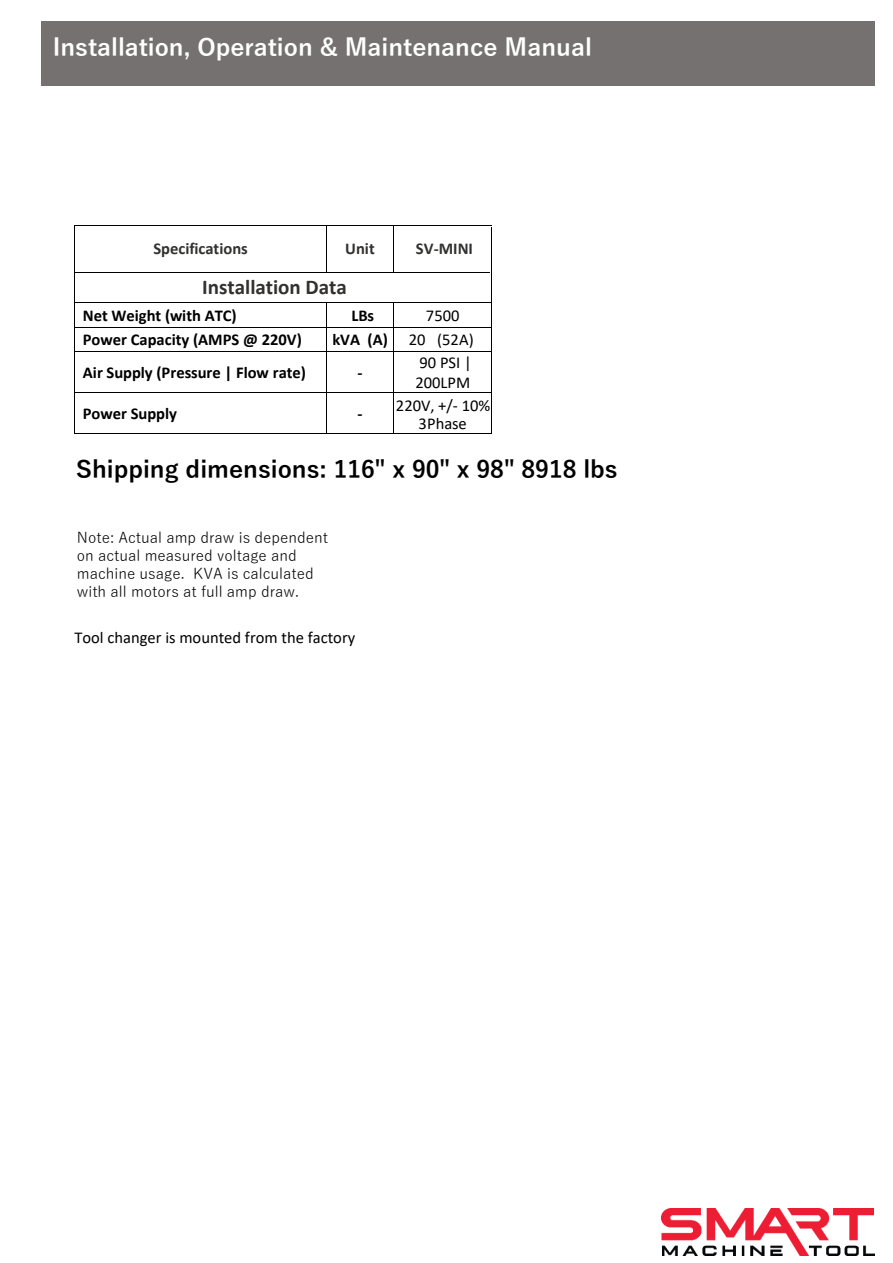
<style>
.page{position:relative;width:893px;height:1263px;background:#fff}
.page>*{position:absolute;margin:0;border:0;box-sizing:border-box;transform-origin:0 0}
.t1{font:700 24px "Yu Gothic";color:#fff}
.t2{font:700 24px "Yu Gothic";color:#000}
.t3{font:700 21px "Calibri";color:#323130}
.t4{font:700 16.5px "Calibri";color:#000}
.t5{font:16.5px/20.2px "Calibri";color:#000}
.t6{font:700 16.5px "Calibri";color:#323130}
.t7{font:15px/18px "Yu Gothic";color:#000}
</style>
<div class="page">
<img style="left:662px;top:1209px;width:213px;height:46px">
<div style="left:41px;top:22px;width:833px;height:64px;background:#767171"></div>
<hr style="left:75px;top:225px;width:251px;height:1px;background:#000">
<hr style="left:327px;top:225px;width:66px;height:1px;background:#000">
<hr style="left:394px;top:225px;width:98px;height:1px;background:#000">
<hr style="left:74px;top:225px;width:1px;height:47px;background:#000">
<hr style="left:326px;top:225px;width:1px;height:47px;background:#000">
<hr style="left:393px;top:225px;width:1px;height:47px;background:#000">
<hr style="left:75px;top:272px;width:119px;height:1px;background:#000">
<hr style="left:194px;top:272px;width:132px;height:1px;background:#000">
<hr style="left:327px;top:272px;width:66px;height:1px;background:#000">
<hr style="left:394px;top:272px;width:96px;height:1px;background:#000">
<hr style="left:74px;top:272px;width:1px;height:30px;background:#000">
<hr style="left:75px;top:303px;width:251px;height:1px;background:#000">
<hr style="left:327px;top:303px;width:66px;height:1px;background:#000">
<hr style="left:394px;top:303px;width:98px;height:1px;background:#000">
<hr style="left:75px;top:327px;width:251px;height:1px;background:#000">
<hr style="left:327px;top:327px;width:66px;height:1px;background:#000">
<hr style="left:394px;top:327px;width:98px;height:1px;background:#000">
<svg style="left:74px;top:303px;width:1px;height:49px"></svg>
<hr style="left:75px;top:351px;width:251px;height:1px;background:#000">
<svg style="left:326px;top:303px;width:1px;height:49px"></svg>
<hr style="left:327px;top:351px;width:66px;height:1px;background:#000">
<svg style="left:393px;top:303px;width:1px;height:49px"></svg>
<hr style="left:394px;top:351px;width:98px;height:1px;background:#000">
<hr style="left:74px;top:352px;width:1px;height:40px;background:#000">
<hr style="left:326px;top:352px;width:1px;height:40px;background:#000">
<hr style="left:393px;top:352px;width:1px;height:40px;background:#000">
<hr style="left:75px;top:392px;width:251px;height:1px;background:#000">
<hr style="left:327px;top:392px;width:66px;height:1px;background:#000">
<hr style="left:394px;top:392px;width:98px;height:1px;background:#000">
<hr style="left:74px;top:393px;width:1px;height:41px;background:#000">
<hr style="left:75px;top:434px;width:251px;height:1px;background:#000">
<hr style="left:326px;top:393px;width:1px;height:41px;background:#000">
<hr style="left:327px;top:434px;width:66px;height:1px;background:#000">
<hr style="left:393px;top:393px;width:1px;height:41px;background:#000">
<hr style="left:394px;top:434px;width:98px;height:1px;background:#000">
<hr style="left:491px;top:228px;width:1px;height:205px;background:#000">
<h1 class="t1" style="left:53px;top:35px;width:541px">Installation, Operation &amp; Maintenance Manual</h1>
<p class="t6" style="left:153px;top:242px;width:96px">Specifications</p>
<p class="t6" style="left:345px;top:242px;width:31px">Unit</p>
<p class="t6" style="left:416px;top:242px;width:59px">SV-MINI</p>
<p class="t3" style="left:202px;top:278px;width:146px">Installation Data</p>
<p class="t4" style="left:83px;top:308px;width:155px">Net Weight (with ATC)</p>
<p class="t4" style="left:351px;top:304px;width:24px">LBs</p>
<p class="t5" style="left:426px;top:305px;width:35px">7500</p>
<p class="t4" style="left:83px;top:333px;width:221px">Power Capacity (AMPS @ 220V)</p>
<p class="t4" style="left:332px;top:333px;width:57px">kVA (A)</p>
<p class="t5" style="left:409px;top:330px;width:67px">20 (52A)</p>
<p class="t4" style="left:83px;top:365px;width:224px">Air Supply (Pressure | Flow rate)</p>
<p class="t4" style="left:357px;top:365px;width:7px">-</p>
<p class="t5" style="left:415px;top:352px;width:58px">90 PSI |<br>200LPM</p>
<p class="t4" style="left:83px;top:407px;width:96px">Power Supply</p>
<p class="t4" style="left:357px;top:407px;width:7px">-</p>
<p class="t5" style="left:396px;top:396px;width:96px">220V, +/- 10%</p>
<p class="t5" style="left:419px;top:415px;width:50px">3Phase</p>
<h1 class="t2" style="left:76px;top:455px;width:543px">Shipping dimensions: 116" x 90" x 98" 8918 lbs</h1>
<p class="t7" style="left:77px;top:526px;width:253px">Note: Actual amp draw is dependent on actual measured voltage and machine usage. KVA is calculated with all motors at full amp draw.</p>
<p class="t5" style="left:74px;top:626px;width:282px">Tool changer is mounted from the factory</p>
</div>
